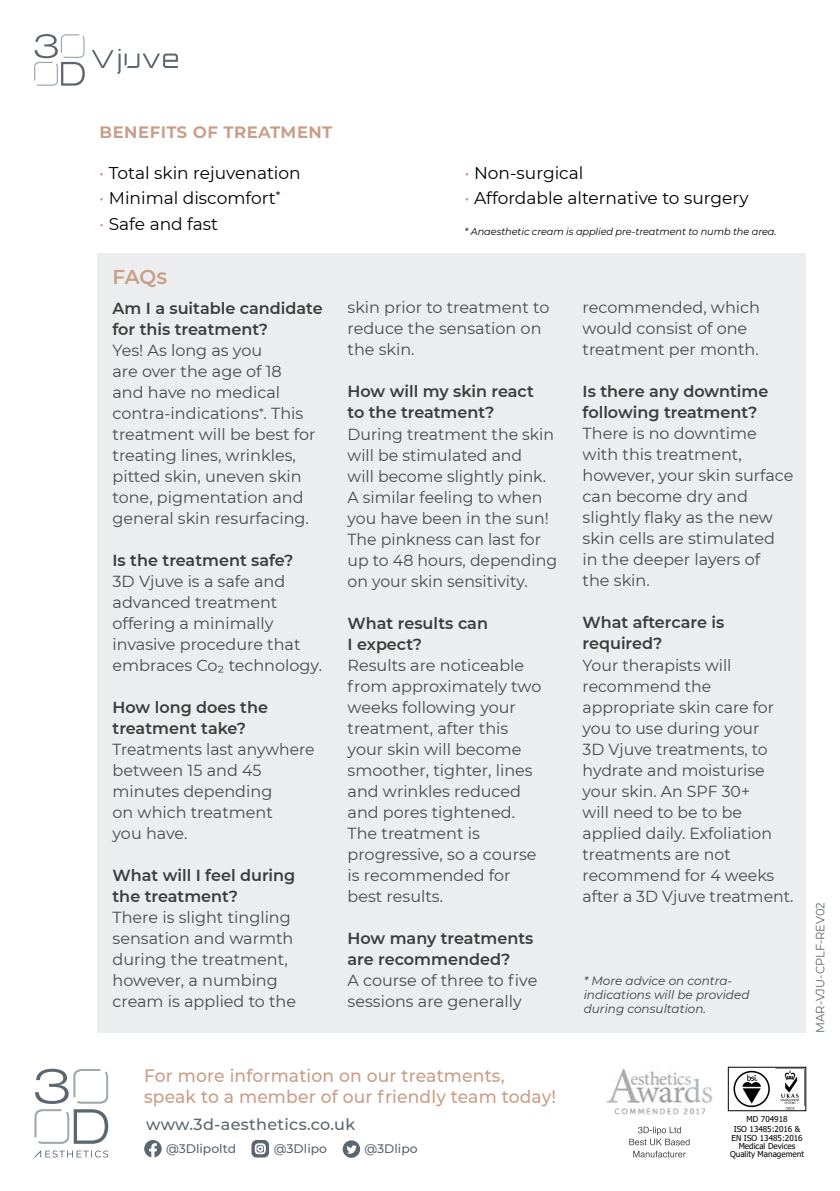
<style>
.page{position:relative;width:840px;height:1191px;background:#fff}
.page>*{position:absolute;margin:0;border:0;box-sizing:border-box;transform-origin:0 0}
.t1{font:600 20px "Montserrat";color:#c99e88}
.t2{font:500 18px/21px "Montserrat";letter-spacing:.01em;color:#c99e88;scale:.95 1}
.t3{font:17px "Montserrat";color:#000}
.t4{font:16px/21px "Montserrat";color:#4a4949}
.t5{font:600 16px/21px "Montserrat";color:#3c3c3b}
.t6{font:500 16px "Montserrat";letter-spacing:.02em;color:#5b6670}
.t7{font:500 12.4px "Montserrat";color:#5b6670}
.t8{font:italic 12px/14px "Montserrat";color:#3c3c3b}
.t9{font:12px "Montserrat";color:#5b6670;scale:.95 1}
.t10{font:italic 9.8px "Montserrat";letter-spacing:-.01em;color:#000}
.t11{font:8.2px/8.2px "Tahoma";color:#000;text-align:center}
.s1{color:#c99e88}
.s2{font-size:12px}
</style>
<div class="page">
<div style="left:98px;top:253px;width:707px;height:779px;background:#ecedee"></div>
<svg style="left:144px;top:1140px;width:17px;height:17px"></svg>
<div style="left:342px;top:1140px;width:18px;height:17px;background:#5b6670;border-radius:50%"></div>
<svg style="left:347px;top:1145px;width:9px;height:8px"></svg>
<svg style="left:251px;top:1140px;width:18px;height:17px"></svg>
<svg style="left:255px;top:1143px;width:10px;height:11px"></svg>
<svg style="left:733px;top:1070px;width:36px;height:37px"></svg>
<svg style="left:734px;top:1072px;width:33px;height:33px"></svg>
<svg style="left:780px;top:1070px;width:19px;height:39px"></svg>
<img style="left:606px;top:1068px;width:105px;height:35px">
<img style="left:614px;top:1108px;width:90px;height:7px">
<svg style="left:629px;top:1126px;width:60px;height:31px"></svg>
<svg style="left:34px;top:1150px;width:74px;height:7px"></svg>
<svg style="left:34px;top:1068px;width:74px;height:75px"></svg>
<svg style="left:34px;top:34px;width:51px;height:52px"></svg>
<svg style="left:92px;top:49px;width:86px;height:25px"></svg>
<p class="t1" style="left:99px;top:117px;width:234px">benefits of treatment</p>
<p class="t3" style="left:99px;top:161px;width:203px"><span class="s1">•</span> Total skin rejuvenation</p>
<p class="t3" style="left:99px;top:187px;width:182px"><span class="s1">•</span> Minimal discomfort<sup>*</sup></p>
<p class="t3" style="left:99px;top:212px;width:120px"><span class="s1">•</span> Safe and fast</p>
<p class="t1" style="left:112px;top:263px;width:56px">FAQs</p>
<p class="t5" style="left:112px;top:297px;width:211px">Am I a suitable candidate for this treatment?</p>
<p class="t4" style="left:112px;top:339px;width:204px">Yes! As long as you<br>are over the age of 18 and have no medical contra-indications<span class="s2">*</span>. This treatment will be best for treating lines, wrinkles, pitted skin, uneven skin tone, pigmentation and general skin resurfacing.</p>
<p class="t5" style="left:112px;top:548px;width:182px">Is the treatment safe?</p>
<p class="t4" style="left:112px;top:570px;width:211px">3D Vjuve is a safe and advanced treatment offering a minimally invasive procedure that embraces Co2 technology.</p>
<p class="t5" style="left:112px;top:695px;width:157px">How long does the treatment take?</p>
<p class="t4" style="left:112px;top:738px;width:203px">Treatments last anywhere between 15 and 45 minutes depending<br>on which treatment<br>you have.</p>
<p class="t5" style="left:112px;top:863px;width:184px">What will I feel during the treatment?</p>
<p class="t4" style="left:112px;top:906px;width:185px">There is slight tingling sensation and warmth during the treatment, however, a numbing cream is applied to the</p>
<p class="t3" style="left:464px;top:161px;width:120px"><span class="s1">•</span> Non-surgical</p>
<p class="t3" style="left:464px;top:187px;width:285px"><span class="s1">•</span> Affordable alternative to surgery</p>
<p class="t10" style="left:464px;top:225px;width:313px">* Anaesthetic cream is applied pre-treatment to numb the area.</p>
<p class="t4" style="left:347px;top:297px;width:203px">skin prior to treatment to reduce the sensation on the skin.</p>
<p class="t5" style="left:347px;top:380px;width:188px">How will my skin react to the treatment?</p>
<p class="t4" style="left:347px;top:423px;width:211px">During treatment the skin will be stimulated and<br>will become slightly pink.<br>A similar feeling to when you have been in the sun!<br>The pinkness can last for up to 48 hours, depending on your skin sensitivity.</p>
<p class="t5" style="left:347px;top:612px;width:142px">What results can<br>I expect?</p>
<p class="t4" style="left:347px;top:654px;width:195px">Results are noticeable from approximately two weeks following your treatment, after this your skin will become smoother, tighter, lines and wrinkles reduced and pores tightened.<br>The treatment is progressive, so a course is recommended for best results.</p>
<p class="t5" style="left:347px;top:926px;width:187px">How many treatments are recommended?</p>
<p class="t4" style="left:347px;top:969px;width:191px">A course of three to five sessions are generally</p>
<p class="t4" style="left:582px;top:297px;width:179px">recommended, which would consist of one treatment per month.</p>
<p class="t5" style="left:582px;top:380px;width:187px">Is there any downtime following treatment?</p>
<p class="t4" style="left:582px;top:422px;width:212px">There is no downtime with this treatment, however, your skin surface can become dry and slightly flaky as the new skin cells are stimulated in the deeper layers of<br>the skin.</p>
<p class="t5" style="left:582px;top:611px;width:143px">What aftercare is required?</p>
<p class="t4" style="left:582px;top:654px;width:212px">Your therapists will recommend the appropriate skin care for you to use during your<br>3D Vjuve treatments, to hydrate and moisturise your skin. An SPF 30+<br>will need to be to be applied daily. Exfoliation treatments are not recommend for 4 weeks after a 3D Vjuve treatment.</p>
<p class="t8" style="left:583px;top:973px;width:167px">* More advice on contra&shy;indications will be provided during consultation.</p>
<p class="t9" style="left:811px;top:1032px;width:139px;rotate:-90deg">MAR-VJU-CPLF-REV02</p>
<p class="t2" style="left:144px;top:1063px;width:435px">For more information on our treatments, speak to a member of our friendly team today!</p>
<p class="t6" style="left:146px;top:1113px;width:210px">www.3d-aesthetics.co.uk</p>
<p class="t7" style="left:166px;top:1140px;width:72px">@3Dlipoltd</p>
<p class="t7" style="left:274px;top:1140px;width:55px">@3Dlipo</p>
<p class="t7" style="left:364px;top:1140px;width:55px">@3Dlipo</p>
<p class="t11" style="left:733px;top:1114px;width:68px;line-height:10.4px">MD 704918<br>ISO 13485:2016 &amp;</p>
<p class="t11" style="left:729px;top:1134px;width:75px">EN ISO 13485:2016<br>Medical Devices<br>Quality Management</p>
</div>
